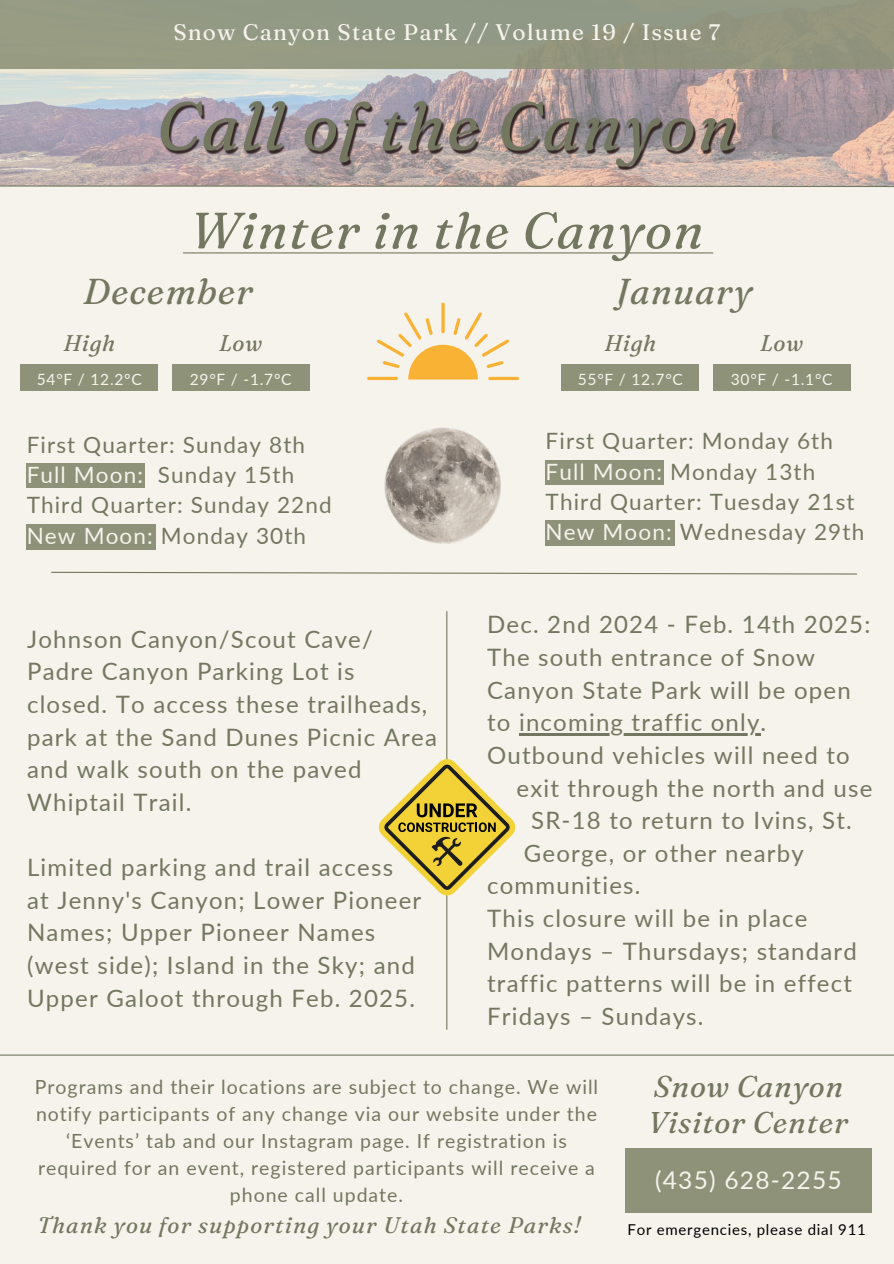
<style>
.page{position:relative;width:894px;height:1264px;background:#fff}
.page>*{position:absolute;margin:0;border:0;box-sizing:border-box;transform-origin:0 0}
.t1{font:italic 51px "Fraunces 9 pt";letter-spacing:.025em;color:#737760}
.t2{font:italic 36px "Fraunces 9 pt";letter-spacing:.025em;color:#737760}
.t3{font:italic 30px/36px "Fraunces 9 pt";letter-spacing:.025em;color:#737760}
.t4{font:24.45px "Lato";letter-spacing:.05em;color:#f6f3ec}
.t5{font:24px/32.7px "Lato";letter-spacing:.05em;color:#737760}
.t6{font:italic 22.65px "Fraunces 9 pt";letter-spacing:.025em;color:#737760}
.t7{font:22.5px/30.3px "Lato";letter-spacing:.05em;color:#737760}
.t8{font:italic 22.5px "Fraunces 9 pt";letter-spacing:.05em;color:#737760}
.t9{font:22.5px "Fraunces 9 pt";letter-spacing:.05em;color:#f6f3ec}
.t10{font:19.5px/27px "Lato";letter-spacing:.05em;color:#737760;text-align:center}
.t11{font:15.6px "Lato";letter-spacing:.05em;color:#f6f3ec}
.t12{font:15px "Lato";letter-spacing:.05em;color:#000}
.s1{color:#f6f3ec}
</style>
<div class="page">
<div style="left:0;top:0;width:893px;height:1263px;background:#f6f3ec"></div>
<img style="left:0;top:69px;width:893px;height:116px">
<svg style="left:0;top:185px;width:893px;height:2px;background:#9b9484"></svg>
<div style="left:0;top:0;width:893px;height:69px;background:#939983"></div>
<hr style="left:183px;top:252px;width:529px;height:1px;background:#737760">
<img style="left:156px;top:84px;width:583px;height:89px">
<svg style="left:51px;top:571px;width:806px;height:4px"></svg>
<hr style="left:0;top:1054px;width:893px;height:1px;background:#737760">
<img style="left:384px;top:427px;width:117px;height:116px">
<div style="left:625px;top:1147px;width:246px;height:65px;background:#8d9278"></div>
<hr style="left:441px;top:302px;width:3px;height:31px;background:#f9b233;border-radius:2px">
<hr style="left:367px;top:377px;width:31px;height:3px;background:#f9b233;border-radius:2px">
<hr style="left:488px;top:377px;width:31px;height:3px;background:#f9b233;border-radius:2px">
<svg style="left:376px;top:312px;width:133px;height:67px"></svg>
<div style="left:27px;top:524px;width:129px;height:25px;background:#8d9278"></div>
<div style="left:27px;top:463px;width:118px;height:25px;background:#8d9278"></div>
<hr style="left:446px;top:611px;width:1px;height:418px;background:#737760">
<hr style="left:519px;top:733px;width:241px;height:2px;background:#737760">
<svg style="left:378px;top:758px;width:138px;height:138px"></svg>
<div style="left:545px;top:521px;width:129px;height:25px;background:#8d9278"></div>
<div style="left:545px;top:460px;width:118px;height:25px;background:#8d9278"></div>
<div style="left:21px;top:364px;width:137px;height:27px;background:#8d9278"></div>
<div style="left:172px;top:364px;width:137px;height:27px;background:#8d9278"></div>
<div style="left:561px;top:364px;width:137px;height:27px;background:#8d9278"></div>
<div style="left:713px;top:364px;width:137px;height:27px;background:#8d9278"></div>
<h2 class="t9" style="left:173px;top:18px;width:548px">Snow Canyon State Park // Volume 19 / Issue 7</h2>
<h6 class="t1" style="left:190px;top:198px;width:515px">Winter in the Canyon</h6>
<h6 class="t2" style="left:83px;top:269px;width:171px">December</h6>
<p class="t2" style="left:615px;top:269px;width:138px">January</p>
<h6 class="t6" style="left:63px;top:328px;width:53px">High</h6>
<h6 class="t11" style="left:37px;top:369px;width:107px">54°F / 12.2°C</h6>
<h6 class="t6" style="left:219px;top:328px;width:44px">Low</h6>
<p class="t11" style="left:190px;top:369px;width:103px">29°F / -1.7°C</p>
<p class="t7" style="left:27px;top:428px;width:306px">First Quarter: Sunday 8th<br><span class="s1">Full Moon:</span> Sunday 15th<br>Third Quarter: Sunday 22nd<br><span class="s1">New Moon:</span> Monday 30th</p>
<h6 class="t5" style="left:27px;top:622px;width:411px">Johnson Canyon/Scout Cave/<br>Padre Canyon Parking Lot is closed. To access these trailheads, park at the Sand Dunes Picnic Area and walk south on the paved<br>Whiptail Trail.</h6>
<p class="t5" style="left:27px;top:850px;width:395px">Limited parking and trail access<br>at Jenny's Canyon; Lower Pioneer<br>Names; Upper Pioneer Names (west side); Island in the Sky; and<br>Upper Galoot through Feb. 2025.</p>
<p class="t6" style="left:604px;top:328px;width:53px">High</p>
<h6 class="t11" style="left:577px;top:369px;width:107px">55°F / 12.7°C</h6>
<h4 class="t6" style="left:760px;top:328px;width:44px">Low</h4>
<h5 class="t11" style="left:730px;top:369px;width:103px">30°F / -1.1°C</h5>
<h6 class="t7" style="left:545px;top:425px;width:320px">First Quarter: Monday 6th<br><span class="s1">Full Moon:</span> Monday 13th<br>Third Quarter: Tuesday 21st<br><span class="s1">New Moon:</span> Wednesday 29th</h6>
<h6 class="t5" style="left:487px;top:607px;width:385px">Dec. 2nd 2024 - Feb. 14th 2025:<br>The south entrance of Snow<br>Canyon State Park will be open to incoming traffic only.</h6>
<p class="t5" style="left:487px;top:738px;width:364px">Outbound vehicles will need to</p>
<p class="t5" style="left:516px;top:771px;width:357px">exit through the north and use</p>
<p class="t5" style="left:531px;top:803px;width:322px">SR-18 to return to Ivins, St.</p>
<p class="t5" style="left:523px;top:836px;width:281px">George, or other nearby</p>
<p class="t5" style="left:487px;top:868px;width:155px">communities.</p>
<p class="t5" style="left:487px;top:901px;width:322px">This closure will be in place</p>
<p class="t5" style="left:487px;top:934px;width:371px">Mondays – Thursdays; standard</p>
<p class="t5" style="left:487px;top:966px;width:366px">traffic patterns will be in effect</p>
<p class="t5" style="left:487px;top:999px;width:218px">Fridays – Sundays.</p>
<p class="t10" style="left:35px;top:1072px;width:564px">Programs and their locations are subject to change. We will notify participants of any change via our website under the ‘Events’ tab and our Instagram page. If registration is required for an event, registered participants will receive a phone call update.</p>
<p class="t8" style="left:38px;top:1210px;width:544px">Thank you for supporting your Utah State Parks!</p>
<h3 class="t3" style="left:648px;top:1068px;width:201px">Snow Canyon<br>Visitor Center</h3>
<h6 class="t4" style="left:654px;top:1164px;width:188px">(435) 628-2255</h6>
<h6 class="t12" style="left:627px;top:1220px;width:240px">For emergencies, please dial 911</h6>
</div>
